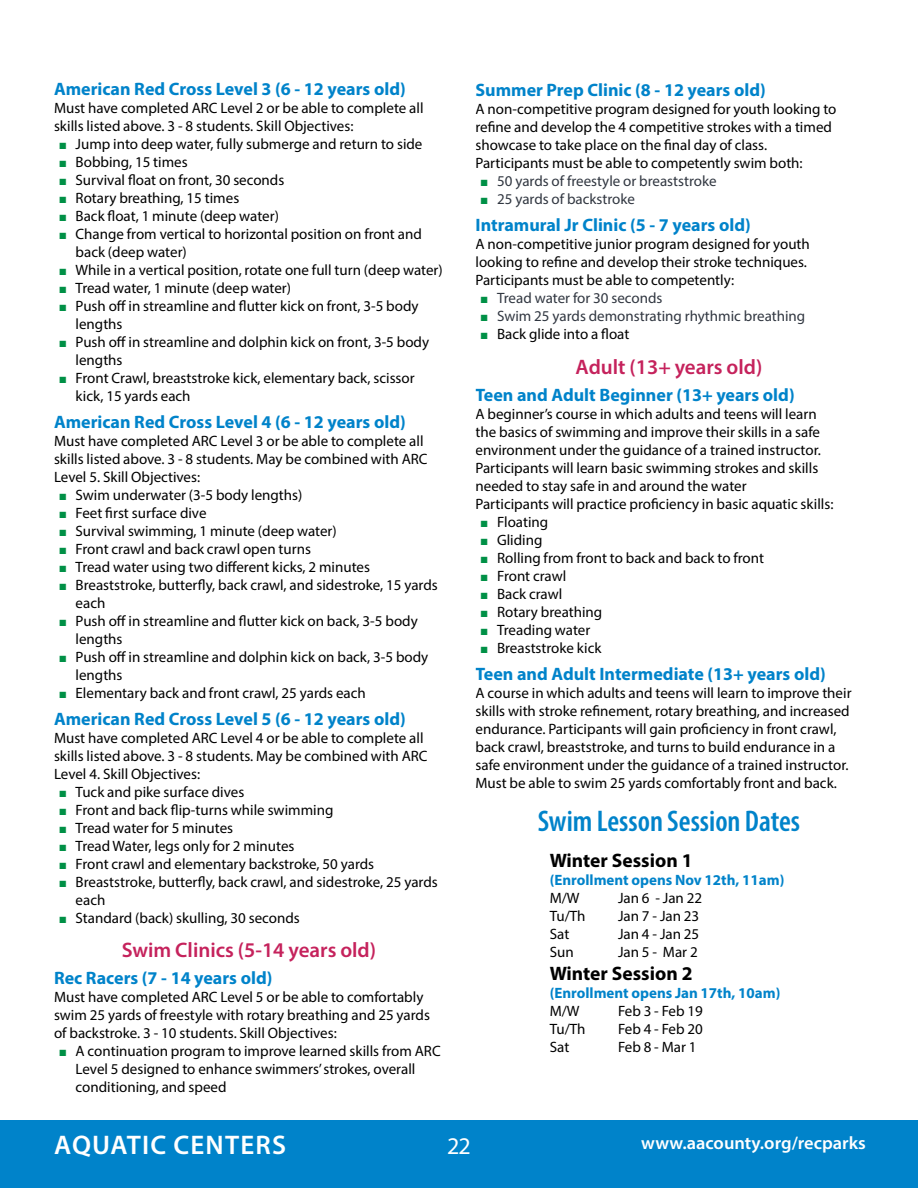
<style>
.page{position:relative;width:918px;height:1188px;background:#fff}
.page>*{position:absolute;margin:0;border:0;box-sizing:border-box;transform-origin:0 0}
.a_Class_Head{font:600 condensed 30px "Myriad Pro";color:#0083ca}
.a_Body_Text_10_pt{font:600 27px "Myriad Pro";letter-spacing:.045em;color:#fff}
.a_Body_Text_10_pt-2{font:24px "Myriad Pro";color:#fff}
.Swim_Age_Group{font:600 21px "Myriad Pro";color:#c5225c}
.Swim_Session_Subhead{font:700 19.5px "Myriad Pro";color:#000}
.Swim_Class_Name{font:700 18px "Myriad Pro";color:#0083ca}
.x_Footer_url{font:600 18px "Myriad Pro";color:#fff}
.Swim_text{font:15px/18px "Myriad Pro";color:#000}
.t1{font:15px "Myriad Pro";color:#313741}
.Swim_Session_Dates{font:15px "Myriad Pro";color:#000}
.Swim_Session_Enrollm{font:700 15px "Myriad Pro";color:#0083ca}
.s1{color:#009046}
</style>
<div class="page">
<div style="left:0;top:1120px;width:918px;height:68px;background:#0083ca"></div>
<p class="Swim_Class_Name" style="left:54px;top:77px;width:353px">American Red Cross Level 3 (6 - 12 years old)</p>
<p class="Swim_text" style="left:54px;top:98px;width:371px">Must have completed ARC Level 2 or be able to complete all skills listed above. 3 - 8 students. Skill Objectives:</p>
<p class="Swim_text" style="left:59px;top:134px;width:365px"><span class="s1">■</span> Jump into deep water, fully submerge and return to side</p>
<p class="Swim_text" style="left:59px;top:152px;width:130px"><span class="s1">■</span> Bobbing, 15 times</p>
<p class="Swim_text" style="left:59px;top:170px;width:226px"><span class="s1">■</span> Survival float on front, 30 seconds</p>
<p class="Swim_text" style="left:59px;top:188px;width:181px"><span class="s1">■</span> Rotary breathing, 15 times</p>
<p class="Swim_text" style="left:59px;top:206px;width:221px"><span class="s1">■</span> Back float, 1 minute (deep water)</p>
<p class="Swim_text" style="left:76px;top:224px;width:348px;text-indent:-16px"><span class="s1">■</span> Change from vertical to horizontal position on front and back (deep water)</p>
<p class="Swim_text" style="left:59px;top:260px;width:385px"><span class="s1">■</span> While in a vertical position, rotate one full turn (deep water)</p>
<p class="Swim_text" style="left:59px;top:278px;width:233px"><span class="s1">■</span> Tread water, 1 minute (deep water)</p>
<p class="Swim_text" style="left:76px;top:296px;width:345px;text-indent:-16px"><span class="s1">■</span> Push off in streamline and flutter kick on front, 3-5 body lengths</p>
<p class="Swim_text" style="left:76px;top:332px;width:355px;text-indent:-16px"><span class="s1">■</span> Push off in streamline and dolphin kick on front, 3-5 body lengths</p>
<p class="Swim_text" style="left:76px;top:368px;width:341px;text-indent:-16px"><span class="s1">■</span> Front Crawl, breaststroke kick, elementary back, scissor kick, 15 yards each</p>
<p class="Swim_Class_Name" style="left:54px;top:410px;width:353px">American Red Cross Level 4 (6 - 12 years old)</p>
<p class="Swim_text" style="left:54px;top:431px;width:375px">Must have completed ARC Level 3 or be able to complete all skills listed above. 3 - 8 students. May be combined with ARC<br>Level 5. Skill Objectives:</p>
<p class="Swim_text" style="left:59px;top:485px;width:245px"><span class="s1">■</span> Swim underwater (3-5 body lengths)</p>
<p class="Swim_text" style="left:59px;top:503px;width:149px"><span class="s1">■</span> Feet first surface dive</p>
<p class="Swim_text" style="left:59px;top:521px;width:279px"><span class="s1">■</span> Survival swimming, 1 minute (deep water)</p>
<p class="Swim_text" style="left:59px;top:539px;width:253px"><span class="s1">■</span> Front crawl and back crawl open turns</p>
<p class="Swim_text" style="left:59px;top:557px;width:312px"><span class="s1">■</span> Tread water using two different kicks, 2 minutes</p>
<p class="Swim_text" style="left:76px;top:575px;width:364px;text-indent:-16px"><span class="s1">■</span> Breaststroke, butterfly, back crawl, and sidestroke, 15 yards each</p>
<p class="Swim_text" style="left:76px;top:611px;width:344px;text-indent:-16px"><span class="s1">■</span> Push off in streamline and flutter kick on back, 3-5 body lengths</p>
<p class="Swim_text" style="left:76px;top:647px;width:354px;text-indent:-16px"><span class="s1">■</span> Push off in streamline and dolphin kick on back, 3-5 body lengths</p>
<p class="Swim_text" style="left:59px;top:683px;width:308px"><span class="s1">■</span> Elementary back and front crawl, 25 yards each</p>
<p class="Swim_Class_Name" style="left:54px;top:707px;width:353px">American Red Cross Level 5 (6 - 12 years old)</p>
<p class="Swim_text" style="left:54px;top:728px;width:375px">Must have completed ARC Level 4 or be able to complete all skills listed above. 3 - 8 students. May be combined with ARC<br>Level 4. Skill Objectives:</p>
<p class="Swim_text" style="left:59px;top:782px;width:186px"><span class="s1">■</span> Tuck and pike surface dives</p>
<p class="Swim_text" style="left:59px;top:800px;width:276px"><span class="s1">■</span> Front and back flip-turns while swimming</p>
<p class="Swim_text" style="left:59px;top:818px;width:175px"><span class="s1">■</span> Tread water for 5 minutes</p>
<p class="Swim_text" style="left:59px;top:836px;width:237px"><span class="s1">■</span> Tread Water, legs only for 2 minutes</p>
<p class="Swim_text" style="left:59px;top:854px;width:316px"><span class="s1">■</span> Front crawl and elementary backstroke, 50 yards</p>
<p class="Swim_text" style="left:76px;top:872px;width:364px;text-indent:-16px"><span class="s1">■</span> Breaststroke, butterfly, back crawl, and sidestroke, 25 yards each</p>
<p class="Swim_text" style="left:59px;top:908px;width:242px"><span class="s1">■</span> Standard (back) skulling, 30 seconds</p>
<p class="Swim_Age_Group" style="left:122px;top:937px;width:256px">Swim Clinics (5-14 years old)</p>
<p class="Swim_Class_Name" style="left:54px;top:966px;width:220px">Rec Racers (7 - 14 years old)</p>
<p class="Swim_text" style="left:54px;top:988px;width:378px">Must have completed ARC Level 5 or be able to comfortably swim 25 yards of freestyle with rotary breathing and 25 yards of backstroke. 3 - 10 students. Skill Objectives:</p>
<p class="Swim_text" style="left:76px;top:1042px;width:367px;text-indent:-16px"><span class="s1">■</span> A continuation program to improve learned skills from ARC<br>Level 5 designed to enhance swimmers’ strokes, overall conditioning, and speed</p>
<p class="Swim_Class_Name" style="left:476px;top:78px;width:292px">Summer Prep Clinic (8 - 12 years old)</p>
<p class="Swim_text" style="left:476px;top:100px;width:363px">A non-competitive program designed for youth looking to refine and develop the 4 competitive strokes with a timed showcase to take place on the final day of class.</p>
<p class="Swim_text" style="left:476px;top:154px;width:329px">Participants must be able to competently swim both:</p>
<p class="t1" style="left:481px;top:172px;width:237px"><span class="s1">■</span> 50 yards of freestyle or breaststroke</p>
<p class="t1" style="left:481px;top:190px;width:156px"><span class="s1">■</span> 25 yards of backstroke</p>
<p class="Swim_Class_Name" style="left:476px;top:213px;width:277px">Intramural Jr Clinic (5 - 7 years old)</p>
<p class="Swim_text" style="left:476px;top:235px;width:336px">A non-competitive junior program designed for youth looking to refine and develop their stroke techniques.<br>Participants must be able to competently:</p>
<p class="t1" style="left:481px;top:289px;width:183px"><span class="s1">■</span> Tread water for 30 seconds</p>
<p class="t1" style="left:481px;top:307px;width:326px"><span class="s1">■</span> Swim 25 yards demonstrating rhythmic breathing</p>
<p class="Swim_text" style="left:481px;top:325px;width:150px"><span class="s1">■</span> Back glide into a float</p>
<p class="Swim_Age_Group" style="left:576px;top:353px;width:188px">Adult (13+ years old)</p>
<p class="Swim_Class_Name" style="left:476px;top:383px;width:321px">Teen and Adult Beginner (13+ years old)</p>
<p class="Swim_text" style="left:476px;top:404px;width:347px">A beginner’s course in which adults and teens will learn the basics of swimming and improve their skills in a safe environment under the guidance of a trained instructor.<br>Participants will learn basic swimming strokes and skills needed to stay safe in and around the water</p>
<p class="Swim_text" style="left:476px;top:494px;width:359px">Participants will practice proficiency in basic aquatic skills:</p>
<p class="Swim_text" style="left:481px;top:512px;width:69px"><span class="s1">■</span> Floating</p>
<p class="Swim_text" style="left:481px;top:530px;width:63px"><span class="s1">■</span> Gliding</p>
<p class="Swim_text" style="left:481px;top:548px;width:285px"><span class="s1">■</span> Rolling from front to back and back to front</p>
<p class="Swim_text" style="left:481px;top:566px;width:87px"><span class="s1">■</span> Front crawl</p>
<p class="Swim_text" style="left:481px;top:584px;width:83px"><span class="s1">■</span> Back crawl</p>
<p class="Swim_text" style="left:481px;top:602px;width:123px"><span class="s1">■</span> Rotary breathing</p>
<p class="Swim_text" style="left:481px;top:620px;width:111px"><span class="s1">■</span> Treading water</p>
<p class="Swim_text" style="left:481px;top:638px;width:122px"><span class="s1">■</span> Breaststroke kick</p>
<p class="Swim_Class_Name" style="left:476px;top:662px;width:352px">Teen and Adult Intermediate (13+ years old)</p>
<p class="Swim_text" style="left:476px;top:683px;width:378px">A course in which adults and teens will learn to improve their skills with stroke refinement, rotary breathing, and increased endurance. Participants will gain proficiency in front crawl, back crawl, breaststroke, and turns to build endurance in a safe environment under the guidance of a trained instructor.<br>Must be able to swim 25 yards comfortably front and back.</p>
<p class="a_Class_Head" style="left:538px;top:803px;width:264px">Swim Lesson Session Dates</p>
<p class="Swim_Session_Subhead" style="left:550px;top:848px;width:144px">Winter Session 1</p>
<p class="Swim_Session_Enrollm" style="left:550px;top:870px;width:236px">(Enrollment opens Nov 12th, 11am)</p>
<p class="Swim_Session_Dates" style="left:550px;top:889px;width:31px">M/W</p>
<p class="Swim_Session_Dates" style="left:618px;top:889px;width:86px">Jan 6 - Jan 22</p>
<p class="Swim_Session_Dates" style="left:550px;top:907px;width:37px">Tu/Th</p>
<p class="Swim_Session_Dates" style="left:618px;top:907px;width:83px">Jan 7 - Jan 23</p>
<p class="Swim_Session_Dates" style="left:550px;top:925px;width:21px">Sat</p>
<p class="Swim_Session_Dates" style="left:618px;top:925px;width:83px">Jan 4 - Jan 25</p>
<p class="Swim_Session_Dates" style="left:550px;top:943px;width:25px">Sun</p>
<p class="Swim_Session_Dates" style="left:618px;top:943px;width:81px">Jan 5 - Mar 2</p>
<p class="Swim_Session_Subhead" style="left:550px;top:960px;width:144px">Winter Session 2</p>
<p class="Swim_Session_Enrollm" style="left:550px;top:983px;width:232px">(Enrollment opens Jan 17th, 10am)</p>
<p class="Swim_Session_Dates" style="left:550px;top:1001px;width:31px">M/W</p>
<p class="Swim_Session_Dates" style="left:618px;top:1001px;width:86px">Feb 3 - Feb 19</p>
<p class="Swim_Session_Dates" style="left:550px;top:1019px;width:37px">Tu/Th</p>
<p class="Swim_Session_Dates" style="left:618px;top:1019px;width:86px">Feb 4 - Feb 20</p>
<p class="Swim_Session_Dates" style="left:550px;top:1037px;width:21px">Sat</p>
<p class="Swim_Session_Dates" style="left:618px;top:1037px;width:80px">Feb 8 - Mar 1</p>
<p class="a_Body_Text_10_pt" style="left:54px;top:1128px;width:233px">AQUATIC CENTERS</p>
<p class="a_Body_Text_10_pt-2" style="left:447px;top:1131px;width:25px">22</p>
<p class="x_Footer_url" style="left:641px;top:1132px;width:226px">www.aacounty.org/recparks</p>
</div>
